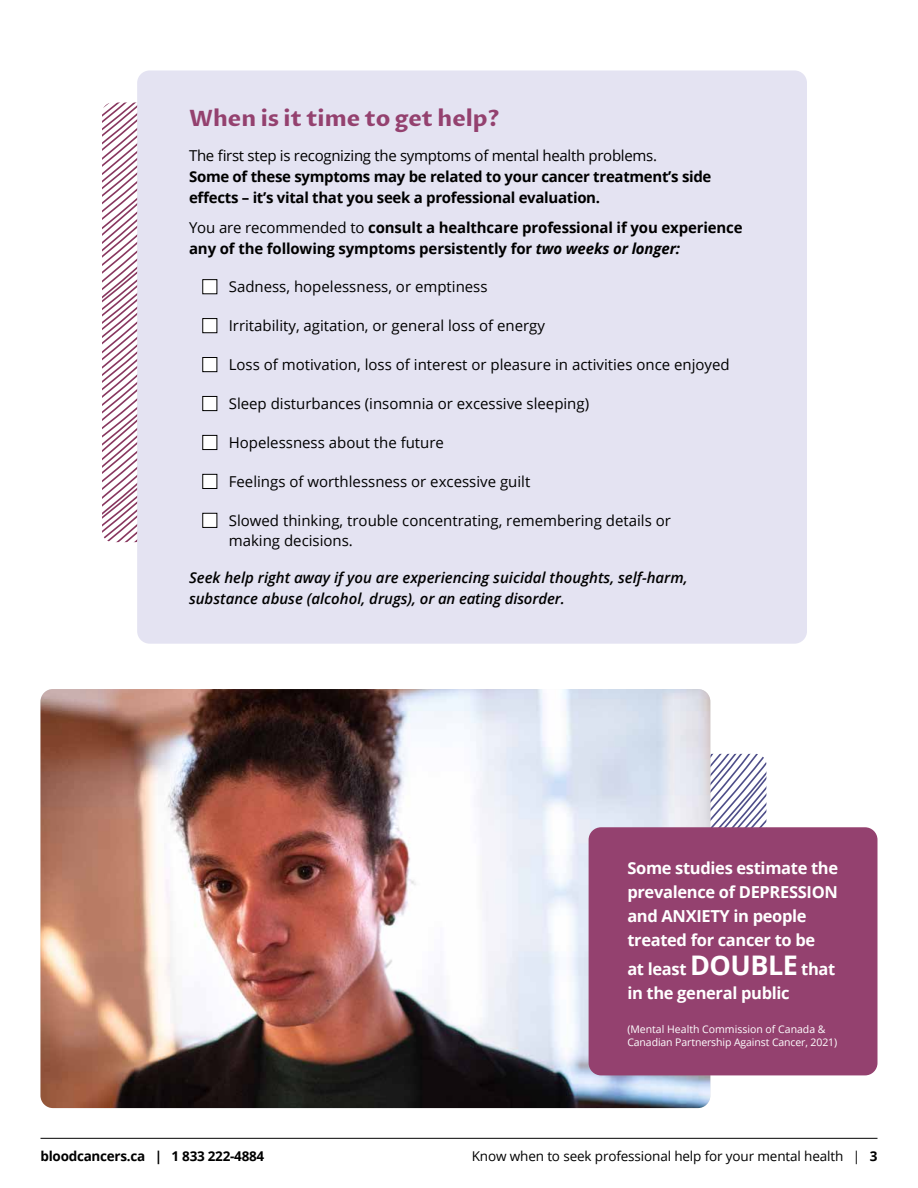
<style>
.page{position:relative;width:918px;height:1188px;background:#fff}
.page>*{position:absolute;margin:0;border:0;box-sizing:border-box;transform-origin:0 0}
.t1{font:700 22.5px "Proza Libre";color:#94416f}
.t2{font:700 16.5px/24px "Open Sans";letter-spacing:-.02em;color:#fff}
.t3{font:15px/19.5px "Open Sans";color:#000}
.t4{font:700 15px/21px "Open Sans";letter-spacing:-.02em;color:#000}
.t5{font:italic 600 15px/21px "Open Sans";color:#000}
.t6{font:15px "Open Sans";letter-spacing:-.02em;color:#000}
.t7{font:13.5px "Open Sans";letter-spacing:-.01em;color:#000}
.t8{font:700 13.5px "Open Sans";letter-spacing:-.02em;color:#000}
.t9{font:10.5px/13.5px "Open Sans";letter-spacing:-.01em;color:#fff}
.s1{font-weight:400}
.s2{font-style:italic}
.s3{font-size:27px}
.s4{font-weight:700}
</style>
<div class="page">
<hr style="left:40px;top:1138px;width:838px;height:1px;background:#000">
<svg style="left:710px;top:754px;width:57px;height:73px"></svg>
<img style="left:40px;top:689px;width:670px;height:419px">
<svg style="left:102px;top:102px;width:35px;height:440px"></svg>
<div style="left:589px;top:827px;width:289px;height:248px;background:#94416f;border-radius:12px"></div>
<div style="left:137px;top:70px;width:670px;height:574px;background:#e4e3f2;border-radius:12px"></div>
<div style="left:203px;top:280px;width:14px;height:14px;background:#fff"></div>
<div style="left:203px;top:279px;width:14px;height:15px;border:1px solid #000"></div>
<div style="left:203px;top:319px;width:14px;height:14px;background:#fff"></div>
<div style="left:203px;top:318px;width:14px;height:15px;border:1px solid #000"></div>
<div style="left:203px;top:358px;width:14px;height:14px;background:#fff"></div>
<div style="left:203px;top:357px;width:14px;height:15px;border:1px solid #000"></div>
<div style="left:203px;top:396px;width:14px;height:15px;background:#fff"></div>
<div style="left:203px;top:396px;width:14px;height:15px;border:1px solid #000"></div>
<div style="left:203px;top:435px;width:14px;height:15px;background:#fff"></div>
<div style="left:203px;top:435px;width:14px;height:15px;border:1px solid #000"></div>
<div style="left:203px;top:474px;width:14px;height:14px;background:#fff"></div>
<div style="left:203px;top:474px;width:14px;height:15px;border:1px solid #000"></div>
<div style="left:203px;top:513px;width:14px;height:14px;background:#fff"></div>
<div style="left:203px;top:513px;width:14px;height:15px;border:1px solid #000"></div>
<h1 class="t1" style="left:189px;top:104px;width:312px">When is it time to get help?</h1>
<p class="t6" style="left:189px;top:145px;width:470px">The first step is recognizing the symptoms of mental health problems.</p>
<p class="t4" style="left:189px;top:165px;width:524px">Some of these symptoms may be related to your cancer treatment’s side effects – it’s vital that you seek a professional evaluation.</p>
<p class="t4" style="left:189px;top:216px;width:555px"><span class="s1">You are recommended to</span> consult a healthcare professional if you experience any of the following symptoms persistently for <span class="s2">two weeks or longer:</span></p>
<p class="t3" style="left:229px;top:277px;width:260px">Sadness, hopelessness, or emptiness</p>
<p class="t3" style="left:229px;top:316px;width:318px">Irritability, agitation, or general loss of energy</p>
<p class="t3" style="left:229px;top:355px;width:503px">Loss of motivation, loss of interest or pleasure in activities once enjoyed</p>
<p class="t3" style="left:229px;top:394px;width:362px">Sleep disturbances (insomnia or excessive sleeping)</p>
<p class="t3" style="left:229px;top:433px;width:217px">Hopelessness about the future</p>
<p class="t3" style="left:229px;top:472px;width:303px">Feelings of worthlessness or excessive guilt</p>
<p class="t3" style="left:229px;top:511px;width:444px">Slowed thinking, trouble concentrating, remembering details or making decisions.</p>
<p class="t5" style="left:189px;top:567px;width:500px">Seek help right away if you are experiencing suicidal thoughts, self-harm, substance abuse (alcohol, drugs), or an eating disorder.</p>
<p class="t2" style="left:627px;top:856px;width:212px">Some studies estimate the prevalence of DEPRESSION and ANXIETY in people treated for cancer to be</p>
<p class="t2" style="left:627px;top:956px;width:210px">at least <span class="s3">DOUBLE</span> that in the general public</p>
<p class="t9" style="left:627px;top:1022px;width:211px">(Mental Health Commission of Canada &amp;<br>Canadian Partnership Against Cancer, 2021)</p>
<p class="t8" style="left:41px;top:1147px;width:225px">bloodcancers.ca | 1 833 222-4884</p>
<p class="t7" style="left:472px;top:1147px;width:407px">Know when to seek professional help for your mental health | <span class="s4">3</span></p>
</div>
